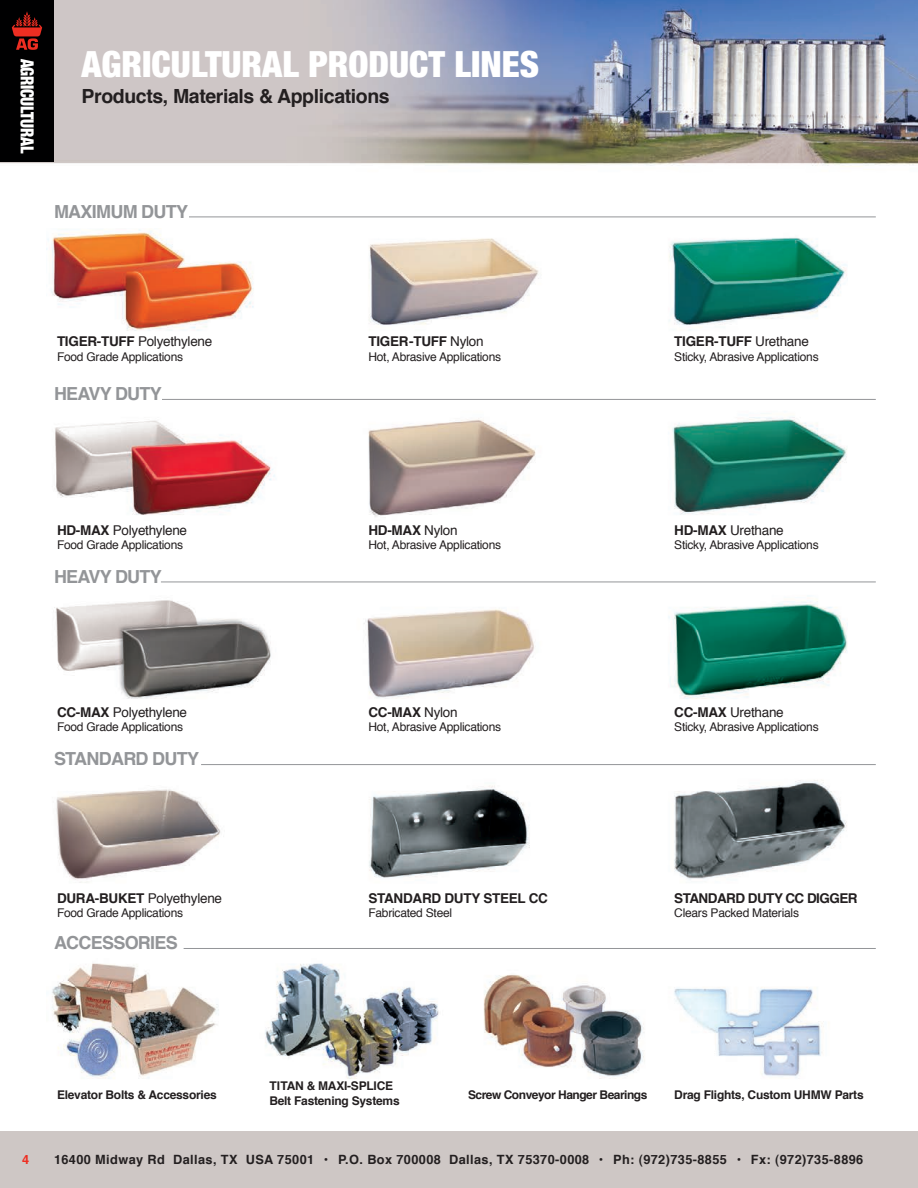
<style>
.page{position:relative;width:918px;height:1188px;background:#fff}
.page>*{position:absolute;margin:0;border:0;box-sizing:border-box;transform-origin:0 0}
.t1{font:900 condensed 36px "Helvetica Neue";color:#fff}
.t2{font:700 19.5px "Helvetica";letter-spacing:-.02em;color:#231f20}
.t3{font:700 18px "Helvetica";letter-spacing:-.04em;color:#939598}
.t4{font:900 condensed 18px "Helvetica Neue";letter-spacing:-.02em;color:#fff;scale:.9 1}
.t5{font:13.5px "Helvetica";letter-spacing:-.02em;color:#231f20}
.t6{font:700 13.5px "Helvetica";letter-spacing:-.02em;color:#231f20}
.t7{font:700 13.5px "Helvetica";letter-spacing:-.04em;color:#231f20}
.t8{font:700 12.75px "Helvetica";letter-spacing:.03em;color:#231f20}
.t9{font:700 12.75px "Helvetica";color:#ee2e22}
.t10{font:12px "Helvetica";letter-spacing:-.02em;color:#231f20}
.t11{font:700 12px/14.4px "Helvetica";letter-spacing:-.02em;color:#231f20}
.t12{font:700 12px "Helvetica";letter-spacing:-.04em;color:#231f20}
.s1{font-weight:700}
.s2{font-weight:400}
</style>
<div class="page">
<img style="left:0;top:0;width:918px;height:250px">
<div style="left:0;top:0;width:54px;height:162px;background:#000001"></div>
<svg style="left:12px;top:11px;width:30px;height:39px"></svg>
<img style="left:47px;top:229px;width:800px;height:903px">
<hr style="left:189px;top:217px;width:687px;height:1px;background:#939598">
<hr style="left:162px;top:399px;width:714px;height:1px;background:#939598">
<hr style="left:201px;top:764px;width:675px;height:1px;background:#939598">
<hr style="left:184px;top:948px;width:692px;height:1px;background:#939598">
<hr style="left:161px;top:582px;width:715px;height:1px;background:#939598">
<div style="left:0;top:1132px;width:918px;height:56px;background:#cec7c5"></div>
<h3 class="t4" style="left:38px;top:59px;width:106px;rotate:90deg">AGRICULTURAL</h3>
<h1 class="t1" style="left:82px;top:42px;width:459px">AGRICULTURAL PRODUCT LINES</h1>
<h2 class="t2" style="left:82px;top:81px;width:310px">Products, Materials &amp; Applications</h2>
<h3 class="t3" style="left:54px;top:197px;width:136px">MAXIMUM DUTY</h3>
<p class="t5" style="left:57px;top:331px;width:157px"><span class="s1">TIGER-TUFF</span> Polyethylene</p>
<p class="t10" style="left:57px;top:347px;width:128px">Food Grade Applications</p>
<h3 class="t3" style="left:54px;top:379px;width:109px">HEAVY DUTY</h3>
<p class="t6" style="left:368px;top:331px;width:117px">TIGER-TUFF <span class="s2">Nylon</span></p>
<p class="t10" style="left:368px;top:347px;width:134px">Hot, Abrasive Applications</p>
<p class="t5" style="left:57px;top:520px;width:132px"><span class="s1">HD-MAX</span> Polyethylene</p>
<p class="t10" style="left:57px;top:536px;width:128px">Food Grade Applications</p>
<h3 class="t3" style="left:54px;top:562px;width:109px">HEAVY DUTY</h3>
<p class="t5" style="left:57px;top:702px;width:132px"><span class="s1">CC-MAX</span> Polyethylene</p>
<p class="t10" style="left:57px;top:718px;width:128px">Food Grade Applications</p>
<h3 class="t3" style="left:54px;top:744px;width:147px">STANDARD DUTY</h3>
<p class="t6" style="left:368px;top:519px;width:91px">HD-MAX <span class="s2">Nylon</span></p>
<p class="t10" style="left:368px;top:536px;width:134px">Hot, Abrasive Applications</p>
<p class="t6" style="left:368px;top:701px;width:91px">CC-MAX <span class="s2">Nylon</span></p>
<p class="t10" style="left:368px;top:718px;width:134px">Hot, Abrasive Applications</p>
<p class="t5" style="left:57px;top:888px;width:167px"><span class="s1">DURA-BUKET</span> Polyethylene</p>
<p class="t10" style="left:57px;top:904px;width:128px">Food Grade Applications</p>
<h3 class="t3" style="left:54px;top:928px;width:125px">ACCESSORIES</h3>
<p class="t6" style="left:368px;top:887px;width:181px">STANDARD DUTY STEEL CC</p>
<p class="t10" style="left:368px;top:904px;width:85px">Fabricated Steel</p>
<p class="t6" style="left:674px;top:331px;width:136px">TIGER-TUFF <span class="s2">Urethane</span></p>
<p class="t10" style="left:674px;top:347px;width:146px">Sticky, Abrasive Applications</p>
<p class="t5" style="left:674px;top:520px;width:111px"><span class="s1">HD-MAX</span> Urethane</p>
<p class="t10" style="left:674px;top:536px;width:146px">Sticky, Abrasive Applications</p>
<p class="t5" style="left:674px;top:702px;width:111px"><span class="s1">CC-MAX</span> Urethane</p>
<p class="t10" style="left:674px;top:718px;width:146px">Sticky, Abrasive Applications</p>
<p class="t7" style="left:674px;top:887px;width:185px">STANDARD DUTY CC DIGGER</p>
<p class="t10" style="left:674px;top:904px;width:126px">Clears Packed Materials</p>
<p class="t11" style="left:57px;top:1087px;width:161px">Elevator Bolts &amp; Accessories</p>
<p class="t11" style="left:269px;top:1079px;width:132px">TITAN &amp; MAXI-SPLICE<br>Belt Fastening Systems</p>
<p class="t12" style="left:468px;top:1085px;width:181px">Screw Conveyor Hanger Bearings</p>
<p class="t11" style="left:674px;top:1087px;width:191px">Drag Flights, Custom UHMW Parts</p>
<p class="t9" style="left:22px;top:1149px;width:9px">4</p>
<p class="t8" style="left:54px;top:1149px;width:811px">16400 Midway Rd Dallas, TX USA 75001 • P.O. Box 700008 Dallas, TX 75370-0008 • Ph: (972)735-8855 • Fx: (972)735-8896</p>
</div>
